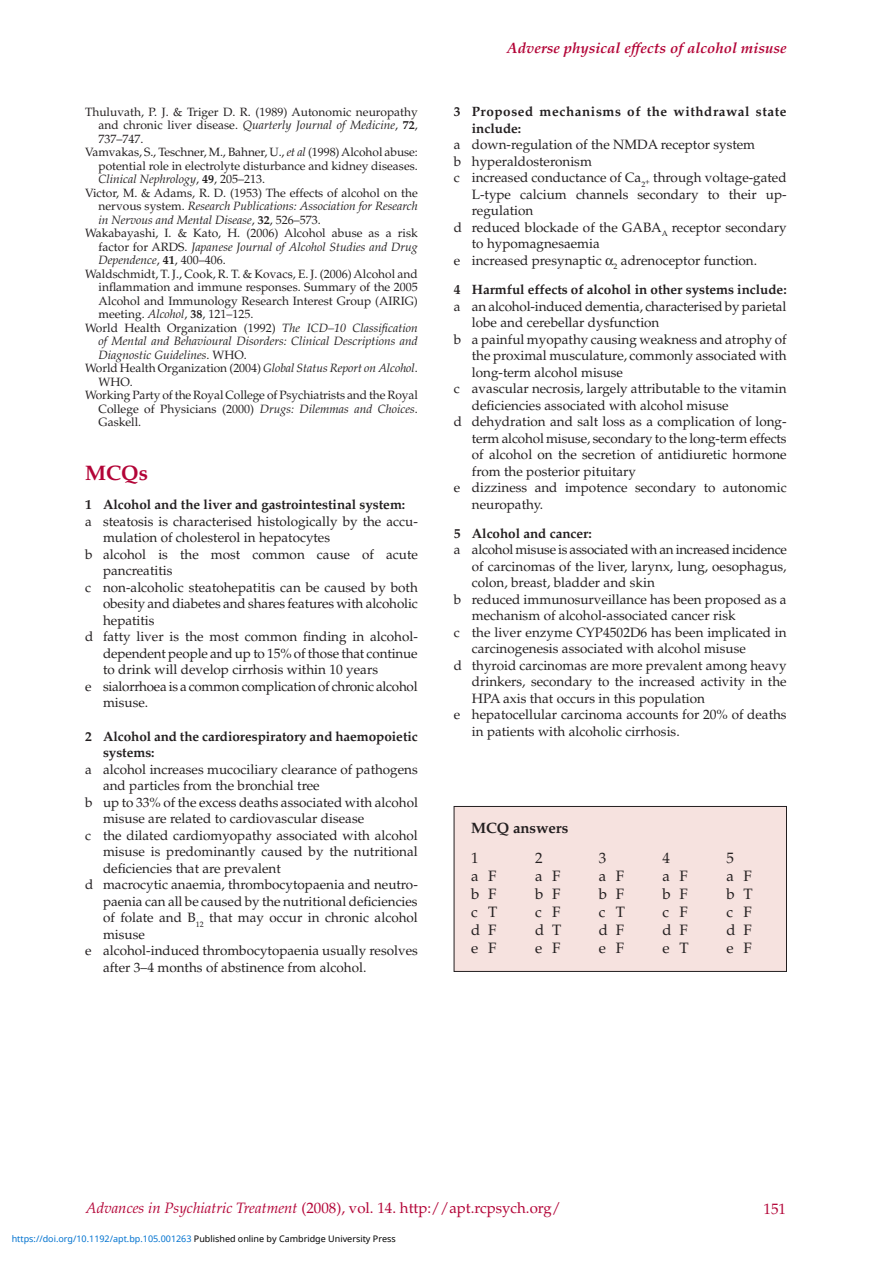
<style>
.page{position:relative;width:893px;height:1263px;background:#fff}
.page>*{position:absolute;margin:0;border:0;box-sizing:border-box;transform-origin:0 0}
.subhead_1{font:700 21px "Palatino";color:#b30437}
.t1{font:15px "Palatino";color:#b30437}
.MCQ_T_F_table{font:15px "Palatino";color:#231f20}
.t2{font:italic 700 15px "Palatino";color:#b30437}
.MCQ_answers_title{font:700 15px "Palatino";letter-spacing:-.005em;color:#231f20}
.MCQs{font:13.5px/16.5px "Palatino";color:#231f20}
.MCQ_question{font:700 13.5px/16.5px "Palatino";letter-spacing:-.005em;color:#231f20}
.MCQs-2{font:13.5px/16.5px "Palatino";letter-spacing:-.02em;color:#231f20}
.MCQ_question-2{font:700 13.5px/16.5px "Palatino";letter-spacing:.04em;color:#231f20}
.references{font:12px/13.5px "Palatino";color:#231f20;text-align:justify}
.references-2{font:italic 12px/13.5px "Palatino";color:#231f20;text-align:justify}
.t3{font:9px "Noto Sans";color:#0172cf}
.s1{font-style:italic}
.s2{font-weight:700}
.s3{font-style:normal}
.s4{color:#000}
</style>
<div class="page">
<div style="left:454px;top:806px;width:332px;height:165px;background:#f6e2df"></div>
<div style="left:454px;top:806px;width:333px;height:166px;border:1px solid #231f20"></div>
<p class="references" style="left:99px;top:105px;width:321px;text-indent:-14px">Thuluvath, P. J. &amp; Triger D. R. (1989) Autonomic neuropathy and chronic liver disease. <span class="s1">Quarterly Journal of Medicine</span>, <span class="s2">72</span>, 737–747.</p>
<p class="references" style="left:99px;top:145px;width:321px;text-indent:-14px">Vamvakas, S., Teschner, M., Bahner, U., <span class="s1">et al</span> (1998) Alcohol abuse: potential role in electrolyte disturbance and kidney diseases.<br><span class="s1">Clinical Nephrology</span>, <span class="s2">49</span>, 205–213.</p>
<p class="references" style="left:99px;top:186px;width:321px;text-indent:-14px">Victor, M. &amp; Adams, R. D. (1953) The effects of alcohol on the nervous system. <span class="s1">Research Publications: Association for Research in Nervous and Mental Disease</span>, <span class="s2">32</span>, 526–573.</p>
<p class="references" style="left:99px;top:226px;width:321px;text-indent:-14px">Wakabayashi, I. &amp; Kato, H. (2006) Alcohol abuse as a risk factor for ARDS. <span class="s1">Japanese Journal of Alcohol Studies and Drug Dependence</span>, <span class="s2">41</span>, 400–406.</p>
<p class="references" style="left:99px;top:267px;width:321px;text-indent:-14px">Waldschmidt, T. J., Cook, R. T. &amp; Kovacs, E. J. (2006) Alcohol and inflammation and immune responses. Summary of the 2005<br>Alcohol and Immunology Research Interest Group (AIRIG) meeting. <span class="s1">Alcohol</span>, <span class="s2">38</span>, 121–125.</p>
<p class="references-2" style="left:99px;top:321px;width:321px;text-indent:-14px"><span class="s3">World Health Organization (1992)</span> The ICD–10 Classification of Mental and Behavioural Disorders: Clinical Descriptions and Diagnostic Guidelines<span class="s3">. WHO.</span></p>
<p class="references" style="left:99px;top:361px;width:321px;text-indent:-14px">World Health Organization (2004) <span class="s1">Global Status Report on Alcohol</span>.<br>WHO.</p>
<p class="references" style="left:99px;top:388px;width:321px;text-indent:-14px">Working Party of the Royal College of Psychiatrists and the Royal College of Physicians (2000) <span class="s1">Drugs: Dilemmas and Choices</span>.<br>Gaskell.</p>
<p class="subhead_1" style="left:85px;top:460px;width:64px">MCQs</p>
<p class="MCQ_question" style="left:85px;top:496px;width:322px">1 Alcohol and the liver and gastrointestinal system:</p>
<p class="MCQs" style="left:103px;top:513px;width:316px;text-indent:-18px">a steatosis is characterised histologically by the accu&shy;mulation of cholesterol in hepatocytes</p>
<p class="MCQs" style="left:103px;top:546px;width:316px;text-indent:-18px">b alcohol is the most common cause of acute pancreatitis</p>
<p class="MCQs" style="left:103px;top:579px;width:316px;text-align:justify;text-indent:-18px">c non-alcoholic steatohepatitis can be caused by both obesity and diabetes and shares features with alcoholic hepatitis</p>
<p class="MCQs" style="left:103px;top:628px;width:316px;text-align:justify;text-indent:-18px">d fatty liver is the most common finding in alcohol&shy;dependent people and up to 15% of those that continue to drink will develop cirrhosis within 10 years</p>
<p class="MCQs-2" style="left:103px;top:678px;width:316px;text-indent:-18px">e sialorrhoea is a common complication of chronic alcohol misuse.</p>
<p class="MCQ_question" style="left:103px;top:728px;width:316px;text-indent:-18px">2 Alcohol and the cardiorespiratory and haemopoietic systems:</p>
<p class="MCQs" style="left:103px;top:761px;width:316px;text-indent:-18px">a alcohol increases mucociliary clearance of pathogens and particles from the bronchial tree</p>
<p class="MCQs" style="left:103px;top:794px;width:316px;text-indent:-18px">b up to 33% of the excess deaths associated with alcohol misuse are related to cardiovascular disease</p>
<p class="MCQs" style="left:103px;top:827px;width:316px;text-align:justify;text-indent:-18px">c the dilated cardiomyopathy associated with alcohol misuse is predominantly caused by the nutritional deficiencies that are prevalent</p>
<p class="MCQs" style="left:103px;top:876px;width:316px;text-align:justify;text-indent:-18px">d macrocytic anaemia, thrombocytopaenia and neutro&shy;paenia can all be caused by the nutritional deficiencies of folate and B<sub>12</sub> that may occur in chronic alcohol misuse</p>
<p class="MCQs" style="left:103px;top:942px;width:316px;text-indent:-18px">e alcohol-induced thrombocytopaenia usually resolves after 3–4 months of abstinence from alcohol.</p>
<p class="t2" style="left:507px;top:40px;width:281px">Adverse physical effects of alcohol misuse</p>
<p class="MCQ_question-2" style="left:472px;top:104px;width:316px;text-indent:-18px">3 Proposed mechanisms of the withdrawal state include:</p>
<p class="MCQs" style="left:454px;top:137px;width:303px">a down-regulation of the NMDA receptor system</p>
<p class="MCQs" style="left:454px;top:153px;width:140px">b hyperaldosteronism</p>
<p class="MCQs" style="left:472px;top:170px;width:316px;text-align:justify;text-indent:-18px">c increased conductance of Ca<sub>2+</sub> through voltage-gated L-type calcium channels secondary to their up&shy;regulation</p>
<p class="MCQs" style="left:472px;top:219px;width:316px;text-indent:-18px">d reduced blockade of the GABA<sub>A</sub> receptor secondary to hypomagnesaemia</p>
<p class="MCQs" style="left:454px;top:252px;width:305px">e increased presynaptic <sub>2</sub> adrenoceptor function.</p>
<p class="MCQ_question" style="left:454px;top:281px;width:334px">4 Harmful effects of alcohol in other systems include:</p>
<p class="MCQs" style="left:472px;top:298px;width:316px;text-indent:-18px">a an alcohol-induced dementia, characterised by parietal lobe and cerebellar dysfunction</p>
<p class="MCQs" style="left:472px;top:331px;width:316px;text-align:justify;text-indent:-18px">b a painful myopathy causing weakness and atrophy of the proximal musculature, commonly associated with long-term alcohol misuse</p>
<p class="MCQs" style="left:472px;top:380px;width:316px;text-indent:-18px">c avascular necrosis, largely attributable to the vitamin deficiencies associated with alcohol misuse</p>
<p class="MCQs" style="left:472px;top:413px;width:316px;text-align:justify;text-indent:-18px">d dehydration and salt loss as a complication of long&shy;term alcohol misuse, secondary to the long-term effects of alcohol on the secretion of antidiuretic hormone from the posterior pituitary</p>
<p class="MCQs" style="left:472px;top:479px;width:316px;text-indent:-18px">e dizziness and impotence secondary to autonomic neuropathy.</p>
<p class="MCQ_question" style="left:454px;top:525px;width:139px">5 Alcohol and cancer:</p>
<p class="MCQs" style="left:472px;top:542px;width:316px;text-align:justify;text-indent:-18px">a alcohol misuse is associated with an increased incidence of carcinomas of the liver, larynx, lung, oesophagus, colon, breast, bladder and skin</p>
<p class="MCQs" style="left:472px;top:591px;width:316px;text-indent:-18px">b reduced immunosurveillance has been proposed as a mechanism of alcohol-associated cancer risk</p>
<p class="MCQs" style="left:472px;top:624px;width:316px;text-indent:-18px">c the liver enzyme CYP4502D6 has been implicated in carcinogenesis associated with alcohol misuse</p>
<p class="MCQs" style="left:472px;top:657px;width:316px;text-align:justify;text-indent:-18px">d thyroid carcinomas are more prevalent among heavy drinkers, secondary to the increased activity in the HPA axis that occurs in this population</p>
<p class="MCQs" style="left:472px;top:707px;width:316px;text-indent:-18px">e hepatocellular carcinoma accounts for 20% of deaths in patients with alcoholic cirrhosis.</p>
<p class="MCQ_answers_title" style="left:471px;top:819px;width:99px">MCQ answers</p>
<p class="MCQ_T_F_table" style="left:471px;top:849px;width:9px">1</p>
<p class="MCQ_T_F_table" style="left:535px;top:849px;width:9px">2</p>
<p class="MCQ_T_F_table" style="left:599px;top:849px;width:9px">3</p>
<p class="MCQ_T_F_table" style="left:663px;top:849px;width:9px">4</p>
<p class="MCQ_T_F_table" style="left:726px;top:849px;width:9px">5</p>
<p class="MCQ_T_F_table" style="left:471px;top:867px;width:27px">a F</p>
<p class="MCQ_T_F_table" style="left:535px;top:867px;width:27px">a F</p>
<p class="MCQ_T_F_table" style="left:599px;top:867px;width:27px">a F</p>
<p class="MCQ_T_F_table" style="left:663px;top:867px;width:27px">a F</p>
<p class="MCQ_T_F_table" style="left:726px;top:867px;width:27px">a F</p>
<p class="MCQ_T_F_table" style="left:471px;top:885px;width:27px">b F</p>
<p class="MCQ_T_F_table" style="left:535px;top:885px;width:27px">b F</p>
<p class="MCQ_T_F_table" style="left:599px;top:885px;width:27px">b F</p>
<p class="MCQ_T_F_table" style="left:663px;top:885px;width:27px">b F</p>
<p class="MCQ_T_F_table" style="left:726px;top:885px;width:28px">b T</p>
<p class="MCQ_T_F_table" style="left:471px;top:903px;width:28px">c T</p>
<p class="MCQ_T_F_table" style="left:535px;top:903px;width:27px">c F</p>
<p class="MCQ_T_F_table" style="left:599px;top:903px;width:28px">c T</p>
<p class="MCQ_T_F_table" style="left:663px;top:903px;width:27px">c F</p>
<p class="MCQ_T_F_table" style="left:726px;top:903px;width:27px">c F</p>
<p class="MCQ_T_F_table" style="left:471px;top:921px;width:27px">d F</p>
<p class="MCQ_T_F_table" style="left:535px;top:921px;width:28px">d T</p>
<p class="MCQ_T_F_table" style="left:599px;top:921px;width:27px">d F</p>
<p class="MCQ_T_F_table" style="left:663px;top:921px;width:27px">d F</p>
<p class="MCQ_T_F_table" style="left:726px;top:921px;width:27px">d F</p>
<p class="MCQ_T_F_table" style="left:471px;top:939px;width:27px">e F</p>
<p class="MCQ_T_F_table" style="left:535px;top:939px;width:27px">e F</p>
<p class="MCQ_T_F_table" style="left:599px;top:939px;width:27px">e F</p>
<p class="MCQ_T_F_table" style="left:663px;top:939px;width:28px">e T</p>
<p class="MCQ_T_F_table" style="left:726px;top:939px;width:27px">e F</p>
<p class="t1" style="left:86px;top:1199px;width:477px"><span class="s1">Advances in Psychiatric Treatment</span> (2008), vol. 14. http://apt.rcpsych.org/</p>
<p class="t1" style="left:764px;top:1200px;width:24px">151</p>
<p class="t3" style="left:12px;top:1232px;width:386px">https://doi.org/10.1192/apt.bp.105.001263 <span class="s4">Published online by Cambridge University Press</span></p>
</div>
